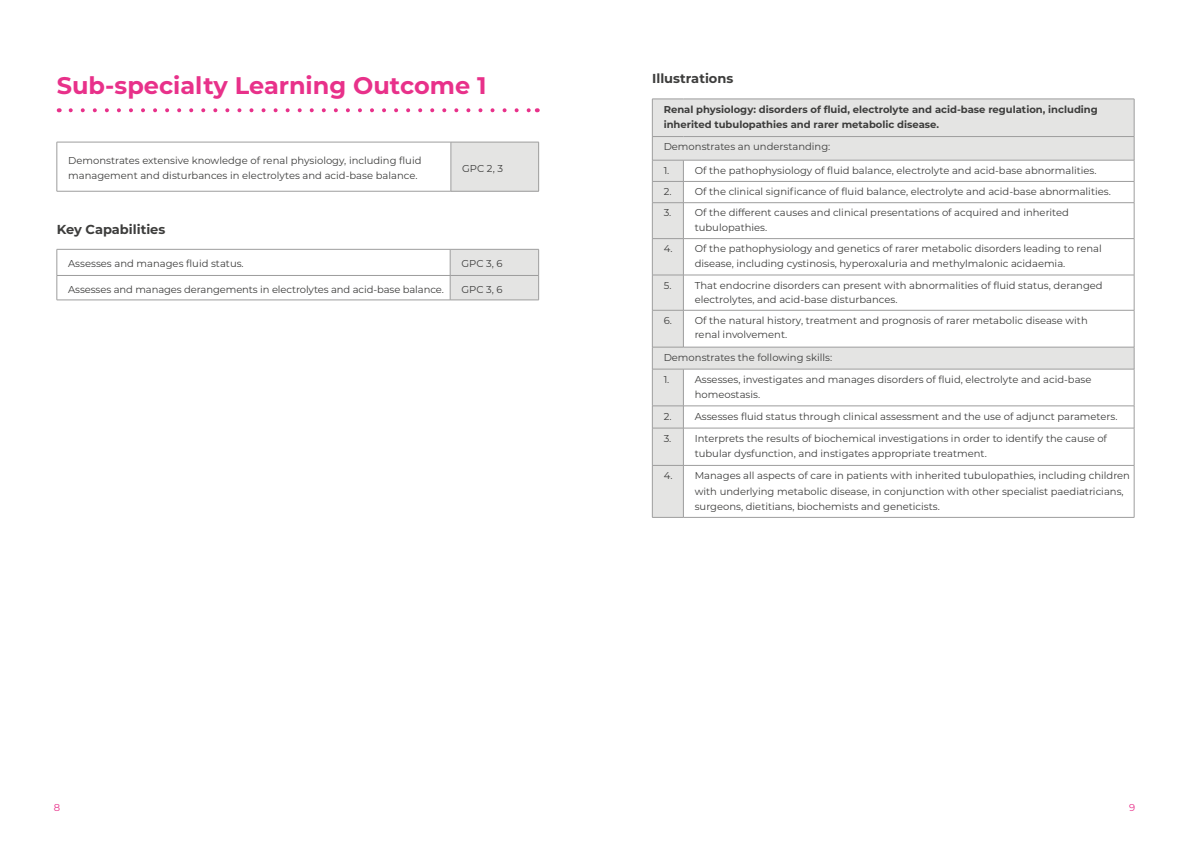
<style>
.page{position:relative;width:1191px;height:842px;background:#fff}
.page>*{position:absolute;margin:0;border:0;box-sizing:border-box;transform-origin:0 0}
.t1{font:700 24px "Montserrat";color:#e8318a}
.t2{font:700 13px "Montserrat";color:#3d3d3c}
.t3{font:10px/15.5px "Montserrat";color:#3d3d3c}
.t4{font:700 10px/15.5px "Montserrat";color:#3d3d3c}
.t5{font:10px "Montserrat";color:#e8318a}
</style>
<div class="page">
<svg style="left:71px;top:108px;width:460px;height:4px"></svg>
<div style="left:451px;top:142px;width:87px;height:49px;background:#e4e4e3"></div>
<hr style="left:451px;top:142px;width:1px;height:49px;background:#9d9d9d">
<hr style="left:57px;top:142px;width:394px;height:1px;background:#9d9d9d">
<hr style="left:57px;top:142px;width:1px;height:49px;background:#9d9d9d">
<hr style="left:451px;top:142px;width:88px;height:1px;background:#9d9d9d">
<hr style="left:538px;top:142px;width:1px;height:49px;background:#9d9d9d">
<hr style="left:57px;top:191px;width:394px;height:1px;background:#9d9d9d">
<hr style="left:451px;top:191px;width:88px;height:1px;background:#9d9d9d">
<hr style="left:57px;top:249px;width:393px;height:1px;background:#9d9d9d">
<hr style="left:57px;top:275px;width:393px;height:1px;background:#9d9d9d">
<svg style="left:57px;top:249px;width:1px;height:51px"></svg>
<svg style="left:450px;top:249px;width:89px;height:51px;background:#dfdfde"></svg>
<hr style="left:57px;top:300px;width:393px;height:1px;background:#9d9d9d">
<hr style="left:450px;top:300px;width:89px;height:1px;background:#9d9d9d">
<svg style="left:653px;top:100px;width:481px;height:417px"></svg>
<hr style="left:652px;top:99px;width:31px;height:1px;background:#9d9d9d">
<hr style="left:652px;top:99px;width:1px;height:37px;background:#9d9d9d">
<hr style="left:683px;top:99px;width:451px;height:1px;background:#9d9d9d">
<hr style="left:1134px;top:99px;width:1px;height:37px;background:#9d9d9d">
<hr style="left:652px;top:136px;width:31px;height:1px;background:#9d9d9d">
<hr style="left:683px;top:136px;width:451px;height:1px;background:#9d9d9d">
<hr style="left:652px;top:160px;width:31px;height:1px;background:#9d9d9d">
<hr style="left:683px;top:160px;width:451px;height:1px;background:#9d9d9d">
<hr style="left:652px;top:181px;width:31px;height:1px;background:#9d9d9d">
<svg style="left:652px;top:137px;width:1px;height:66px"></svg>
<hr style="left:683px;top:181px;width:451px;height:1px;background:#9d9d9d">
<svg style="left:683px;top:160px;width:1px;height:43px"></svg>
<svg style="left:1134px;top:137px;width:1px;height:66px"></svg>
<hr style="left:652px;top:203px;width:31px;height:1px;background:#9d9d9d">
<hr style="left:652px;top:203px;width:1px;height:35px;background:#9d9d9d">
<hr style="left:683px;top:203px;width:451px;height:1px;background:#9d9d9d">
<hr style="left:683px;top:203px;width:1px;height:35px;background:#9d9d9d">
<hr style="left:1134px;top:203px;width:1px;height:35px;background:#9d9d9d">
<hr style="left:652px;top:238px;width:31px;height:1px;background:#9d9d9d">
<hr style="left:652px;top:239px;width:1px;height:36px;background:#9d9d9d">
<hr style="left:683px;top:238px;width:451px;height:1px;background:#9d9d9d">
<hr style="left:683px;top:239px;width:1px;height:36px;background:#9d9d9d">
<hr style="left:1134px;top:239px;width:1px;height:36px;background:#9d9d9d">
<hr style="left:652px;top:275px;width:31px;height:1px;background:#9d9d9d">
<hr style="left:652px;top:275px;width:1px;height:35px;background:#9d9d9d">
<hr style="left:683px;top:275px;width:451px;height:1px;background:#9d9d9d">
<hr style="left:683px;top:275px;width:1px;height:35px;background:#9d9d9d">
<hr style="left:1134px;top:275px;width:1px;height:35px;background:#9d9d9d">
<hr style="left:652px;top:310px;width:31px;height:1px;background:#9d9d9d">
<hr style="left:652px;top:310px;width:1px;height:37px;background:#9d9d9d">
<hr style="left:683px;top:310px;width:451px;height:1px;background:#9d9d9d">
<hr style="left:683px;top:310px;width:1px;height:37px;background:#9d9d9d">
<hr style="left:1134px;top:310px;width:1px;height:37px;background:#9d9d9d">
<hr style="left:652px;top:347px;width:31px;height:1px;background:#9d9d9d">
<svg style="left:652px;top:347px;width:1px;height:22px"></svg>
<hr style="left:683px;top:347px;width:451px;height:1px;background:#9d9d9d">
<svg style="left:1134px;top:347px;width:1px;height:22px"></svg>
<hr style="left:652px;top:369px;width:31px;height:1px;background:#9d9d9d">
<hr style="left:652px;top:369px;width:1px;height:37px;background:#9d9d9d">
<hr style="left:683px;top:369px;width:451px;height:1px;background:#9d9d9d">
<hr style="left:683px;top:369px;width:1px;height:37px;background:#9d9d9d">
<hr style="left:1134px;top:369px;width:1px;height:37px;background:#9d9d9d">
<hr style="left:652px;top:406px;width:31px;height:1px;background:#9d9d9d">
<svg style="left:652px;top:407px;width:1px;height:21px"></svg>
<hr style="left:683px;top:406px;width:451px;height:1px;background:#9d9d9d">
<svg style="left:683px;top:407px;width:1px;height:21px"></svg>
<svg style="left:1134px;top:406px;width:1px;height:22px"></svg>
<hr style="left:652px;top:428px;width:31px;height:1px;background:#9d9d9d">
<hr style="left:652px;top:428px;width:1px;height:37px;background:#9d9d9d">
<hr style="left:683px;top:428px;width:451px;height:1px;background:#9d9d9d">
<hr style="left:683px;top:428px;width:1px;height:37px;background:#9d9d9d">
<hr style="left:1134px;top:428px;width:1px;height:37px;background:#9d9d9d">
<hr style="left:652px;top:465px;width:31px;height:1px;background:#9d9d9d">
<hr style="left:652px;top:465px;width:1px;height:52px;background:#9d9d9d">
<hr style="left:683px;top:465px;width:451px;height:1px;background:#9d9d9d">
<hr style="left:683px;top:465px;width:1px;height:52px;background:#9d9d9d">
<hr style="left:1134px;top:465px;width:1px;height:52px;background:#9d9d9d">
<hr style="left:652px;top:517px;width:31px;height:1px;background:#9d9d9d">
<hr style="left:683px;top:517px;width:451px;height:1px;background:#9d9d9d">
<h1 class="t1" style="left:57px;top:68px;width:431px">Sub-specialty Learning Outcome 1</h1>
<p class="t3" style="left:68px;top:152px;width:355px">Demonstrates extensive knowledge of renal physiology, including fluid management and disturbances in electrolytes and acid-base balance.</p>
<p class="t3" style="left:462px;top:160px;width:42px">GPC 2, 3</p>
<h2 class="t2" style="left:57px;top:220px;width:110px">Key Capabilities</h2>
<p class="t3" style="left:68px;top:256px;width:177px">Assesses and manages fluid status.</p>
<p class="t3" style="left:461px;top:256px;width:43px">GPC 3, 6</p>
<p class="t3" style="left:68px;top:281px;width:377px">Assesses and manages derangements in electrolytes and acid-base balance.</p>
<p class="t3" style="left:461px;top:281px;width:43px">GPC 3, 6</p>
<h2 class="t2" style="left:652px;top:69px;width:83px">Illustrations</h2>
<p class="t4" style="left:663px;top:101px;width:436px">Renal physiology: disorders of fluid, electrolyte and acid-base regulation, including inherited tubulopathies and rarer metabolic disease.</p>
<p class="t3" style="left:663px;top:139px;width:168px">Demonstrates an understanding:</p>
<p class="t3" style="left:663px;top:162px;width:7px">1.</p>
<p class="t3" style="left:694px;top:162px;width:403px">Of the pathophysiology of fluid balance, electrolyte and acid-base abnormalities.</p>
<p class="t3" style="left:663px;top:183px;width:448px">2. Of the clinical significance of fluid balance, electrolyte and acid-base abnormalities.</p>
<p class="t3" style="left:694px;top:205px;width:376px;line-height:14.5px;text-indent:-31px">3. Of the different causes and clinical presentations of acquired and inherited tubulopathies.</p>
<p class="t3" style="left:663px;top:241px;width:440px;line-height:14.5px;text-align:center">4. Of the pathophysiology and genetics of rarer metabolic disorders leading to renal disease, including cystinosis, hyperoxaluria and methylmalonic acidaemia.</p>
<p class="t3" style="left:694px;top:277px;width:409px;line-height:14.5px;text-indent:-31px">5. That endocrine disorders can present with abnormalities of fluid status, deranged electrolytes, and acid-base disturbances.</p>
<p class="t3" style="left:694px;top:313px;width:394px;line-height:14.5px;text-indent:-31px">6. Of the natural history, treatment and prognosis of rarer metabolic disease with renal involvement.</p>
<p class="t3" style="left:663px;top:346px;width:170px;line-height:22px">Demonstrates the following skills:<br>1.</p>
<p class="t3" style="left:694px;top:371px;width:398px">Assesses, investigates and manages disorders of fluid, electrolyte and acid-base homeostasis.</p>
<p class="t3" style="left:663px;top:408px;width:455px">2. Assesses fluid status through clinical assessment and the use of adjunct parameters.</p>
<p class="t3" style="left:694px;top:430px;width:414px;text-indent:-31px">3. Interprets the results of biochemical investigations in order to identify the cause of tubular dysfunction, and instigates appropriate treatment.</p>
<p class="t3" style="left:694px;top:467px;width:437px;text-indent:-31px">4. Manages all aspects of care in patients with inherited tubulopathies, including children with underlying metabolic disease, in conjunction with other specialist paediatricians, surgeons, dietitians, biochemists and geneticists.</p>
<p class="t5" style="left:54px;top:801px;width:8px">8</p>
<p class="t5" style="left:1129px;top:801px;width:8px">9</p>
</div>
